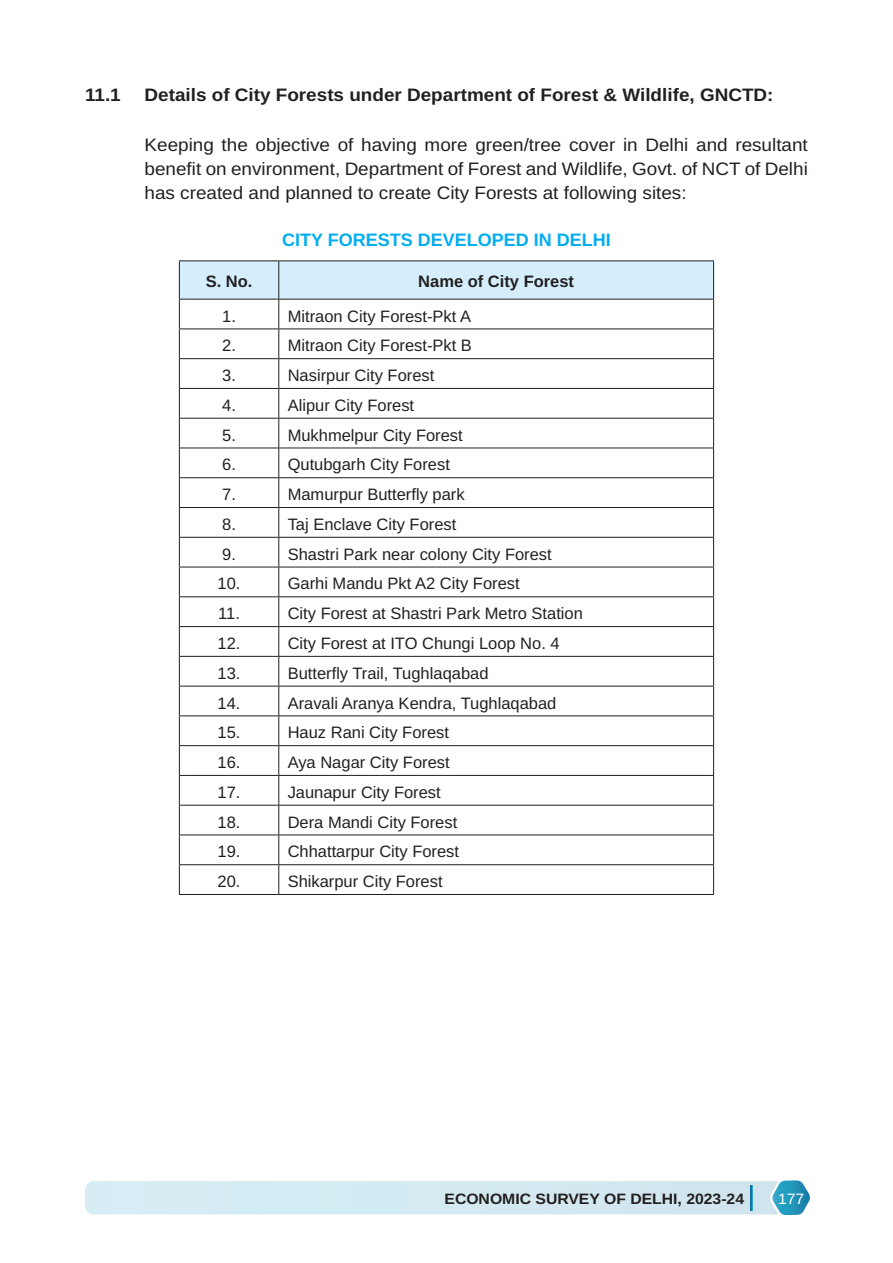
<style>
.page{position:relative;width:893px;height:1263px;background:#fff}
.page>*{position:absolute;margin:0;border:0;box-sizing:border-box;transform-origin:0 0}
.t1{font:18px/24px "Arimo";color:#231f20;text-align:justify;scale:1.05 1}
.t2{font:700 18px "Arimo";color:#231f20;scale:1.05 1}
.t3{font:700 18px "Arimo";color:#00aeef}
.t4{font:16.5px "Arimo";color:#231f20}
.t5{font:700 16.5px "Arimo";color:#231f20}
.t6{font:700 15px "Arimo";color:#231f20;scale:1.05 1}
.t7{font:15px "Arimo";color:#fff;scale:1.05 1}
</style>
<div class="page">
<div style="left:85px;top:1181px;width:703px;height:33px;background:#d3ebf1;border-radius:9px"></div>
<svg style="left:768px;top:1180px;width:42px;height:36px"></svg>
<svg style="left:751px;top:1185px;width:1px;height:25px"></svg>
<hr style="left:179px;top:260px;width:100px;height:1px;background:#231f20">
<hr style="left:279px;top:260px;width:435px;height:1px;background:#231f20">
<svg style="left:179px;top:261px;width:535px;height:633px"></svg>
<hr style="left:179px;top:894px;width:100px;height:1px;background:#231f20">
<hr style="left:279px;top:894px;width:435px;height:1px;background:#231f20">
<p class="t2" style="left:85px;top:83px;width:36px">11.1</p>
<p class="t2" style="left:145px;top:83px;width:600px">Details of City Forests under Department of Forest &amp; Wildlife, GNCTD:</p>
<p class="t1" style="left:145px;top:133px;width:633px">Keeping the objective of having more green/tree cover in Delhi and resultant benefit on environment, Department of Forest and Wildlife, Govt. of NCT of Delhi has created and planned to create City Forests at following sites:</p>
<p class="t3" style="left:282px;top:227px;width:330px">CITY FORESTS DEVELOPED IN DELHI</p>
<p class="t5" style="left:206px;top:270px;width:48px">S. No.</p>
<p class="t5" style="left:418px;top:270px;width:157px">Name of City Forest</p>
<p class="t4" style="left:222px;top:304px;width:15px">1.</p>
<p class="t4" style="left:288px;top:304px;width:185px">Mitraon City Forest-Pkt A</p>
<p class="t4" style="left:222px;top:334px;width:15px">2.</p>
<p class="t4" style="left:288px;top:334px;width:186px">Mitraon City Forest-Pkt B</p>
<p class="t4" style="left:222px;top:364px;width:15px">3.</p>
<p class="t4" style="left:288px;top:364px;width:148px">Nasirpur City Forest</p>
<p class="t4" style="left:222px;top:394px;width:15px">4.</p>
<p class="t4" style="left:288px;top:394px;width:128px">Alipur City Forest</p>
<p class="t4" style="left:222px;top:423px;width:15px">5.</p>
<p class="t4" style="left:288px;top:423px;width:177px">Mukhmelpur City Forest</p>
<p class="t4" style="left:222px;top:453px;width:15px">6.</p>
<p class="t4" style="left:288px;top:453px;width:164px">Qutubgarh City Forest</p>
<p class="t4" style="left:222px;top:483px;width:15px">7.</p>
<p class="t4" style="left:288px;top:483px;width:178px">Mamurpur Butterfly park</p>
<p class="t4" style="left:222px;top:513px;width:15px">8.</p>
<p class="t4" style="left:288px;top:513px;width:170px">Taj Enclave City Forest</p>
<p class="t4" style="left:222px;top:542px;width:15px">9.</p>
<p class="t4" style="left:288px;top:542px;width:266px">Shastri Park near colony City Forest</p>
<p class="t4" style="left:218px;top:572px;width:24px">10.</p>
<p class="t4" style="left:288px;top:572px;width:234px">Garhi Mandu Pkt A2 City Forest</p>
<p class="t4" style="left:218px;top:602px;width:23px">11.</p>
<p class="t4" style="left:288px;top:602px;width:297px">City Forest at Shastri Park Metro Station</p>
<p class="t4" style="left:218px;top:632px;width:24px">12.</p>
<p class="t4" style="left:288px;top:632px;width:274px">City Forest at ITO Chungi Loop No. 4</p>
<p class="t4" style="left:218px;top:661px;width:24px">13.</p>
<p class="t4" style="left:288px;top:661px;width:202px">Butterfly Trail, Tughlaqabad</p>
<p class="t4" style="left:218px;top:691px;width:24px">14.</p>
<p class="t4" style="left:288px;top:691px;width:270px">Aravali Aranya Kendra, Tughlaqabad</p>
<p class="t4" style="left:218px;top:721px;width:24px">15.</p>
<p class="t4" style="left:288px;top:721px;width:163px">Hauz Rani City Forest</p>
<p class="t4" style="left:218px;top:751px;width:24px">16.</p>
<p class="t4" style="left:288px;top:751px;width:163px">Aya Nagar City Forest</p>
<p class="t4" style="left:218px;top:781px;width:24px">17.</p>
<p class="t4" style="left:288px;top:781px;width:155px">Jaunapur City Forest</p>
<p class="t4" style="left:218px;top:810px;width:24px">18.</p>
<p class="t4" style="left:288px;top:810px;width:171px">Dera Mandi City Forest</p>
<p class="t4" style="left:218px;top:840px;width:24px">19.</p>
<p class="t4" style="left:288px;top:840px;width:173px">Chhattarpur City Forest</p>
<p class="t4" style="left:218px;top:870px;width:24px">20.</p>
<p class="t4" style="left:288px;top:870px;width:156px">Shikarpur City Forest</p>
<p class="t6" style="left:444px;top:1188px;width:287px">ECONOMIC SURVEY OF DELHI, 2023-24</p>
<p class="t7" style="left:778px;top:1188px;width:27px">177</p>
</div>
